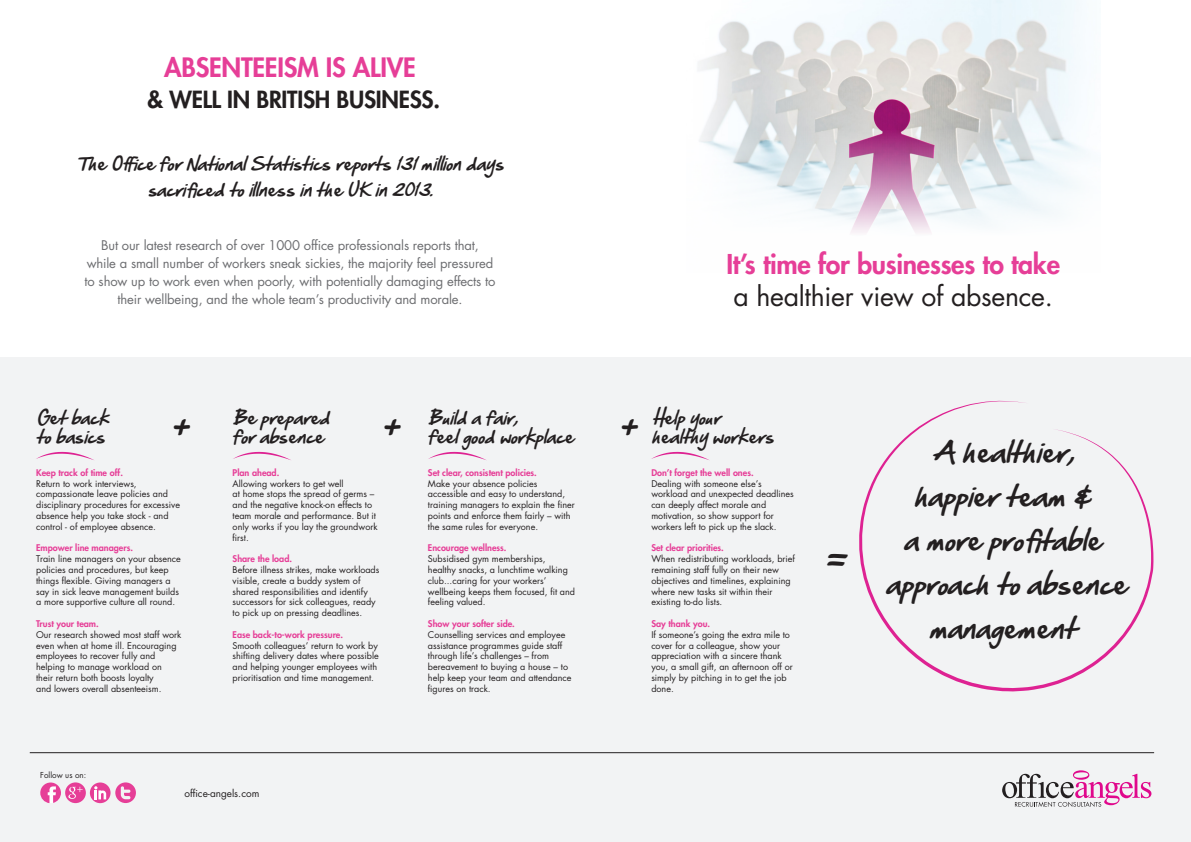
<style>
.page{position:relative;width:1191px;height:842px;background:#fff}
.page>*{position:absolute;margin:0;border:0;box-sizing:border-box;transform-origin:0 0}
.t1{font:italic 35px "Hand Of Sean";color:#231f20}
.t2{font:italic 28px "Hand Of Sean";color:#231f20}
.t3{font:800 26.6px "Futura Std";letter-spacing:-.01em;color:#e63e97}
.t4{font:26.6px "Futura Std";letter-spacing:-.01em;color:#231f20}
.t5{font:800 26px "Futura Std";letter-spacing:-.01em;color:#e63e97}
.t6{font:italic 25px/44px "Hand Of Sean";color:#231f20;text-align:center}
.t7{font:800 23px "Futura Std";letter-spacing:-.01em;color:#231f20}
.t8{font:italic 16px "Hand Of Sean";color:#231f20}
.t9{font:13px "Futura Std";letter-spacing:-.01em;color:#6c6d70}
.small{font:10px "Futura Std";color:#231f20}
._13__Small_copy_body{font:9px/10.8px "Futura Std";color:#231f20}
._13__Small_copy_body-2{font:800 9px "Futura Std";color:#e63e97}
.small-2{font:8px "Futura Std";color:#231f20}
.s1{font-weight:800;color:#e63e97}
</style>
<div class="page">
<div style="left:0;top:358px;width:1191px;height:484px;background:#f2f3f4"></div>
<img style="left:698px;top:0;width:388px;height:233px">
<svg style="left:1002px;top:770px;width:149px;height:37px"></svg>
<svg style="left:90px;top:782px;width:21px;height:21px"></svg>
<svg style="left:94px;top:786px;width:12px;height:13px"></svg>
<svg style="left:40px;top:782px;width:21px;height:21px"></svg>
<svg style="left:115px;top:782px;width:21px;height:21px"></svg>
<svg style="left:65px;top:782px;width:21px;height:21px"></svg>
<svg style="left:68px;top:787px;width:15px;height:12px"></svg>
<svg style="left:859px;top:401px;width:294px;height:291px"></svg>
<hr style="left:30px;top:752px;width:1124px;height:1px;background:#231f20">
<svg style="left:651px;top:452px;width:58px;height:8px"></svg>
<svg style="left:428px;top:452px;width:58px;height:8px"></svg>
<svg style="left:233px;top:452px;width:58px;height:8px"></svg>
<svg style="left:36px;top:452px;width:58px;height:8px"></svg>
<p class="t5" style="left:164px;top:51px;width:253px">ABSENTEEISM IS ALIVE</p>
<p class="t7" style="left:147px;top:85px;width:294px">&amp; WELL IN BRITISH BUSINESS.</p>
<p class="t8" style="left:77px;top:149px;width:437px">TheOfficeforNationalStatisticsreports131milliondays</p>
<p class="t8" style="left:147px;top:175px;width:296px">sacrificedtoillnessintheUKin2013.</p>
<p class="t9" style="left:101px;top:237px;width:379px">But our latest research of over 1000 office professionals reports that,</p>
<p class="t9" style="left:87px;top:255px;width:408px">while a small number of workers sneak sickies, the majority feel pressured</p>
<p class="t9" style="left:85px;top:273px;width:412px">to show up to work even when poorly, with potentially damaging effects to</p>
<p class="t9" style="left:117px;top:291px;width:346px">their wellbeing, and the whole team’s productivity and morale.</p>
<p class="t3" style="left:726px;top:248px;width:335px">It’s time for businesses to take</p>
<p class="t4" style="left:733px;top:280px;width:321px">a healthier view of absence.</p>
<p class="t8" style="left:36px;top:403px;width:83px">Getback</p>
<p class="t8" style="left:36px;top:423px;width:79px">tobasics</p>
<p class="_13__Small_copy_body" style="left:36px;top:467px;width:145px"><span class="s1">Keep track of time off.<br></span>Return to work interviews, compassionate leave policies and disciplinary procedures for excessive absence help you take stock - and control - of employee absence.</p>
<p class="_13__Small_copy_body" style="left:36px;top:543px;width:146px"><span class="s1">Empower line managers.<br></span>Train line managers on your absence policies and procedures, but keep things flexible. Giving managers a say in sick leave management builds a more supportive culture all round.</p>
<p class="_13__Small_copy_body" style="left:36px;top:618px;width:147px"><span class="s1">Trust your team.<br></span>Our research showed most staff work even when at home ill. Encouraging employees to recover fully and helping to manage workload on<br>their return both boosts loyalty<br>and lowers overall absenteeism.</p>
<p class="t8" style="left:233px;top:403px;width:107px">Beprepared</p>
<p class="t8" style="left:233px;top:423px;width:101px">forabsence</p>
<p class="_13__Small_copy_body" style="left:233px;top:467px;width:146px"><span class="s1">Plan ahead.<br></span>Allowing workers to get well<br>at home stops the spread of germs – and the negative knock-on effects to team morale and performance. But it only works if you lay the groundwork first.</p>
<p class="_13__Small_copy_body" style="left:233px;top:554px;width:148px"><span class="s1">Share the load.<br></span>Before illness strikes, make workloads visible, create a buddy system of shared responsibilities and identify successors for sick colleagues, ready to pick up on pressing deadlines.</p>
<p class="_13__Small_copy_body-2" style="left:233px;top:629px;width:112px">Ease back-to-work pressure.</p>
<p class="_13__Small_copy_body" style="left:233px;top:640px;width:148px">Smooth colleagues’ return to work by shifting delivery dates where possible and helping younger employees with prioritisation and time management.</p>
<p class="t8" style="left:428px;top:403px;width:100px">Buildafair,</p>
<p class="t8" style="left:428px;top:423px;width:156px">feelgoodworkplace</p>
<p class="_13__Small_copy_body" style="left:428px;top:467px;width:148px"><span class="s1">Set clear, consistent policies.<br></span>Make your absence policies accessible and easy to understand, training managers to explain the finer points and enforce them fairly – with the same rules for everyone.</p>
<p class="_13__Small_copy_body" style="left:428px;top:543px;width:149px"><span class="s1">Encourage wellness.<br></span>Subsidised gym memberships, healthy snacks, a lunchtime walking club...caring for your workers’ wellbeing keeps them focused, fit and feeling valued.</p>
<p class="_13__Small_copy_body" style="left:428px;top:618px;width:145px"><span class="s1">Show your softer side.<br></span>Counselling services and employee assistance programmes guide staff through life’s challenges – from bereavement to buying a house – to help keep your team and attendance figures on track.</p>
<p class="t2" style="left:171px;top:399px;width:34px">+</p>
<p class="t2" style="left:381px;top:399px;width:34px">+</p>
<p class="t2" style="left:619px;top:399px;width:34px">+</p>
<p class="t8" style="left:651px;top:403px;width:79px">Helpyour</p>
<p class="t8" style="left:651px;top:423px;width:133px">healthyworkers</p>
<p class="_13__Small_copy_body" style="left:651px;top:467px;width:144px"><span class="s1">Don’t forget the well ones.<br></span>Dealing with someone else’s workload and unexpected deadlines can deeply affect morale and motivation, so show support for workers left to pick up the slack.</p>
<p class="_13__Small_copy_body" style="left:651px;top:543px;width:145px"><span class="s1">Set clear priorities.<br></span>When redistributing workloads, brief remaining staff fully on their new objectives and timelines, explaining where new tasks sit within their existing to-do lists.</p>
<p class="_13__Small_copy_body" style="left:651px;top:618px;width:143px"><span class="s1">Say thank you.<br></span>If someone’s going the extra mile to cover for a colleague, show your appreciation with a sincere thank you, a small gift, an afternoon off or simply by pitching in to get the job done.</p>
<p class="t1" style="left:823px;top:525px;width:41px">=</p>
<p class="small-2" style="left:40px;top:770px;width:47px">Follow us on:</p>
<p class="small" style="left:184px;top:787px;width:77px">office-angels.com</p>
<p class="t6" style="left:930px;top:430px;width:158px">Ahealthier,</p>
<p class="t6" style="left:913px;top:474px;width:192px">happierteam&amp;</p>
<p class="t6" style="left:903px;top:518px;width:212px">amoreprofitable</p>
<p class="t6" style="left:885px;top:562px;width:256px">approachtoabsence management</p>
</div>
